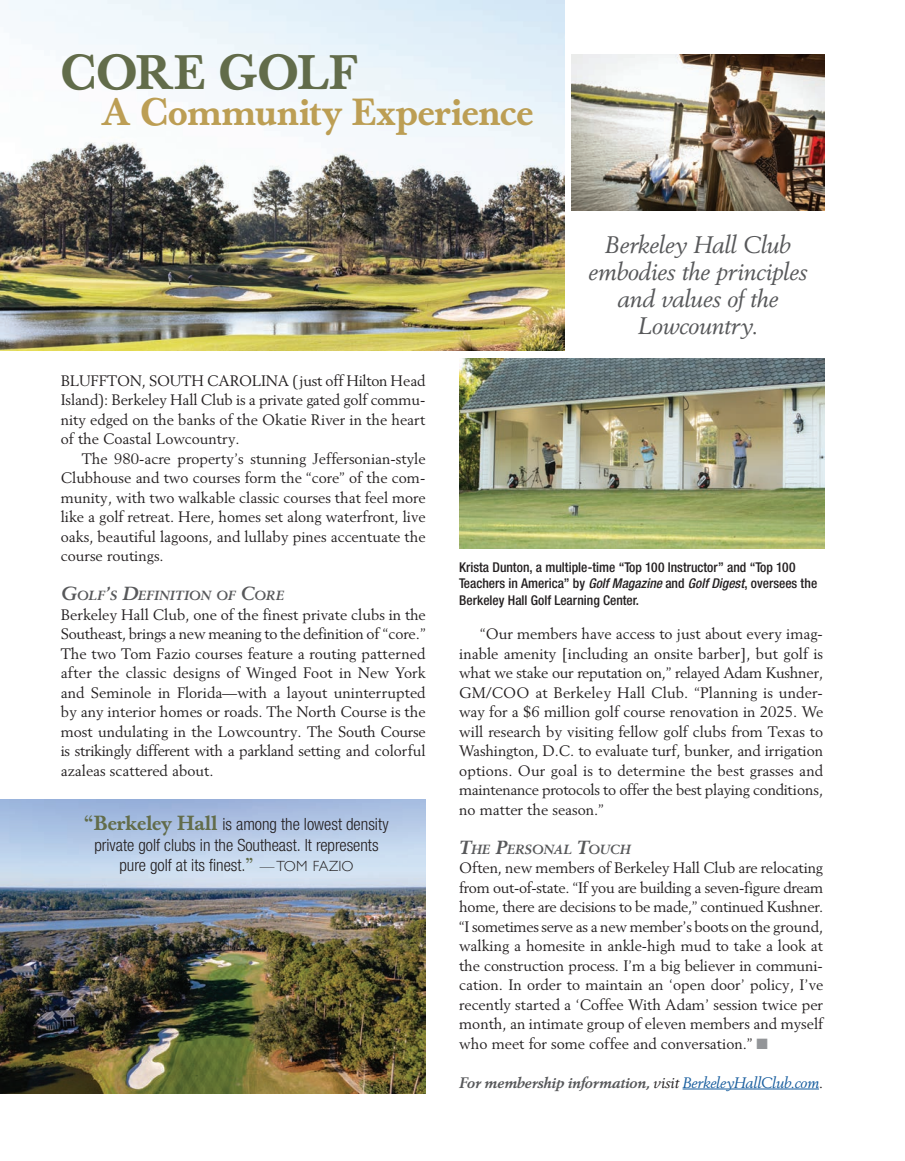
<style>
.page{position:relative;width:905px;height:1161px;background:#fff}
.page>*{position:absolute;margin:0;border:0;box-sizing:border-box;transform-origin:0 0}
.t1{font:500 48px "Baskerville";letter-spacing:-.005em;color:#626c4a}
.t2{font:500 37.5px "Baskerville";letter-spacing:-.005em;color:#bc9e54}
.t3{font:italic 23.7px/27px "Berling";letter-spacing:-.015em;color:#57585a;text-align:center}
.t4{font:300 condensed 16.8px/20.2px "Helvetica Neue";color:#231f20;text-align:center}
.t5{font:15px/19.5px "Berling";color:#231f20;text-align:justify}
.t6{font:italic 700 15px "Berling";letter-spacing:-.005em;color:#57585a}
.t7{font:500 condensed 13.5px/16px "Helvetica Neue";color:#231f20}
.t8{font:italic 700 13.2px "Berling";color:#57585a}
.s1{font-size:18.75px}
.s2{font-family:"Baskerville";font-weight:500;font-stretch:normal;font-size:20.25px;color:#626c4a}
.s3{font-family:"Baskerville";font-weight:500;font-stretch:normal;color:#626c4a}
.s4{font-family:"Gill Sans";font-stretch:normal;font-size:14.7px}
.s5{font-style:italic}
.s6{color:#939598}
.s7{font-weight:400;color:#231f20}
.s8{font-weight:400;color:#175d9e}
</style>
<div class="page">
<hr style="left:682px;top:1089px;width:137px;height:1px;background:#175d9e">
<img style="left:0;top:799px;width:425px;height:295px">
<img style="left:0;top:0;width:564px;height:350px">
<img style="left:459px;top:358px;width:365px;height:190px">
<img style="left:572px;top:54px;width:252px;height:156px">
<p class="t1" style="left:61px;top:45px;width:298px">CORE GOLF</p>
<p class="t2" style="left:101px;top:91px;width:433px">A Community Experience</p>
<p class="t3" style="left:588px;top:231px;width:220px">Berkeley Hall Club embodies the principles and values of the<br>Lowcountry.</p>
<p class="t5" style="left:61px;top:370px;width:366px">BLUFFTON, SOUTH CAROLINA (just off Hilton Head Island): Berkeley Hall Club is a private gated golf commu&shy;nity edged on the banks of the Okatie River in the heart of the Coastal Lowcountry.</p>
<p class="t5" style="left:61px;top:448px;width:366px;text-indent:21px">The 980-acre property’s stunning Jeffersonian-style Clubhouse and two courses form the “core” of the com&shy;munity, with two walkable classic courses that feel more like a golf retreat. Here, homes set along waterfront, live oaks, beautiful lagoons, and lullaby pines accentuate the course routings.</p>
<p class="t8" style="left:61px;top:587px;width:225px"><span class="s1">G</span>OLF<span class="s1">’</span>S <span class="s1">D</span>EFINITION OF <span class="s1">C</span>ORE</p>
<p class="t5" style="left:61px;top:604px;width:366px">Berkeley Hall Club, one of the finest private clubs in the Southeast, brings a new meaning to the definition of “core.” The two Tom Fazio courses feature a routing patterned after the classic designs of Winged Foot in New York and Seminole in Florida—with a layout uninterrupted by any interior homes or roads. The North Course is the most undulating in the Lowcountry. The South Course is strikingly different with a parkland setting and colorful azaleas scattered about.</p>
<p class="t4" style="left:84px;top:814px;width:306px"><span class="s2">“Berkeley Hall</span> is among the lowest density private golf clubs in the Southeast. It represents pure golf at its finest.<span class="s3">”</span> <span class="s4">— TOM FAZIO</span></p>
<p class="t7" style="left:459px;top:559px;width:359px">Krista Dunton, a multiple-time “Top 100 Instructor” and “Top 100<br>Teachers in America” by <span class="s5">Golf Magazine</span> and <span class="s5">Golf Digest</span>, oversees the<br>Berkeley Hall Golf Learning Center.</p>
<p class="t5" style="left:459px;top:624px;width:365px;text-indent:21px">“Our members have access to just about every imag&shy;inable amenity [including an onsite barber], but golf is what we stake our reputation on,” relayed Adam Kushner, GM/COO at Berkeley Hall Club. “Planning is under&shy;way for a $6 million golf course renovation in 2025. We will research by visiting fellow golf clubs from Texas to Washington, D.C. to evaluate turf, bunker, and irrigation options. Our goal is to determine the best grasses and maintenance protocols to offer the best playing conditions, no matter the season.”</p>
<p class="t8" style="left:459px;top:841px;width:173px"><span class="s1">T</span>HE <span class="s1">P</span>ERSONAL <span class="s1">T</span>OUCH</p>
<p class="t5" style="left:459px;top:858px;width:365px">Often, new members of Berkeley Hall Club are relocating from out-of-state. “If you are building a seven-figure dream home, there are decisions to be made,” continued Kushner. “I sometimes serve as a new member’s boots on the ground, walking a homesite in ankle-high mud to take a look at the construction process. I’m a big believer in communi&shy;cation. In order to maintain an ‘open door’ policy, I’ve recently started a ‘Coffee With Adam’ session twice per month, an intimate group of eleven members and myself who meet for some coffee and conversation.” <span class="s6">■</span></p>
<p class="t6" style="left:459px;top:1073px;width:365px">For membership information, <span class="s7">visit</span> <span class="s8">BerkeleyHallClub.com</span><span class="s7">.</span></p>
</div>
